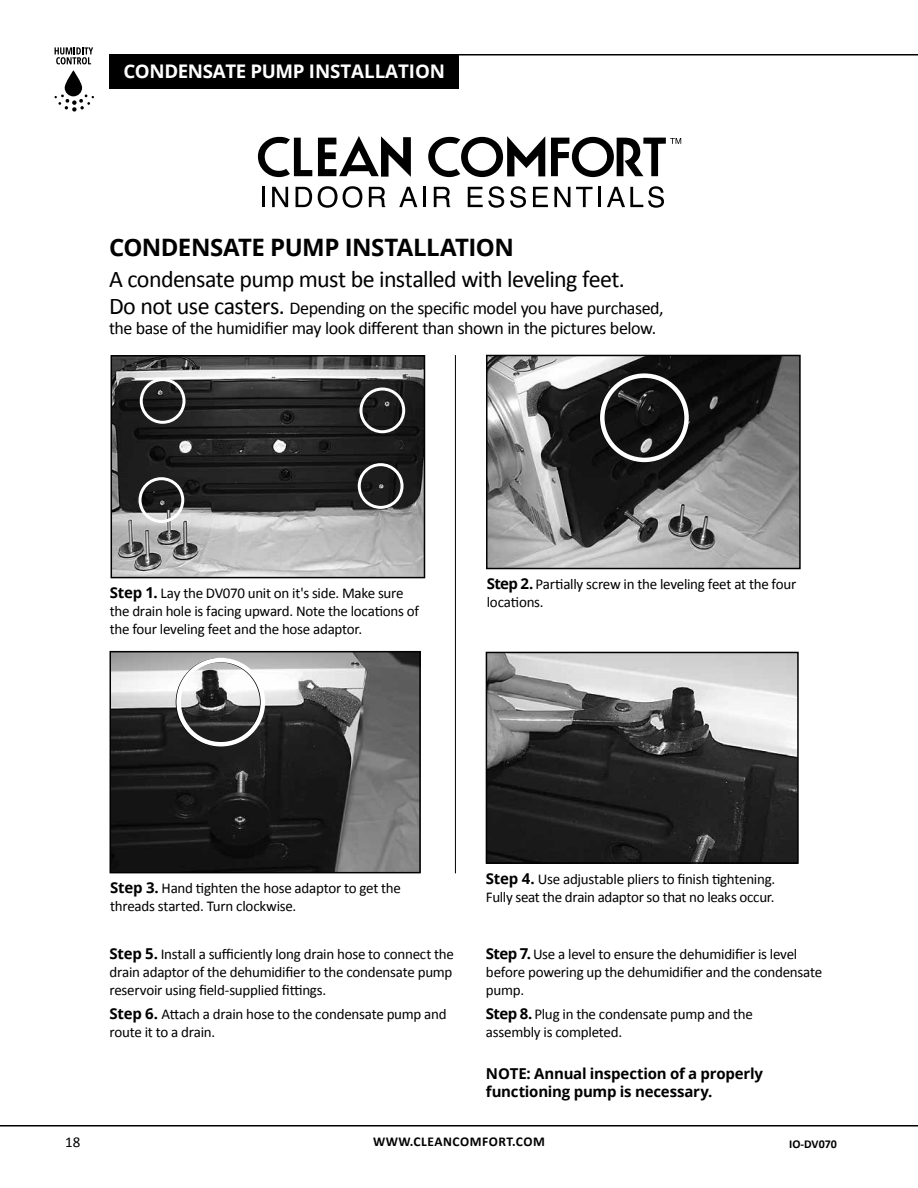
<style>
.page{position:relative;width:918px;height:1188px;background:#fff}
.page>*{position:absolute;margin:0;border:0;box-sizing:border-box;transform-origin:0 0}
.t1{font:24px "Calibri";letter-spacing:-.03em;color:#000}
.t2{font:700 24px "Open Sans";letter-spacing:-.025em;color:#000}
.t3{font:700 18.75px "Open Sans";letter-spacing:-.02em;color:#fff}
.t4{font:18px/19.5px "Calibri";letter-spacing:-.025em;color:#000}
.t5{font:15px/18px "Calibri";letter-spacing:-.02em;color:#000}
.t6{font:700 15px/18px "Open Sans";letter-spacing:-.015em;color:#000}
.t7{font:700 13.5px "Calibri";letter-spacing:.04em;color:#000}
.t8{font:700 12px "Calibri";color:#000}
.s1{font-size:24px}
.s2{font-family:"Open Sans";font-weight:700}
</style>
<div class="page">
<hr style="left:0;top:1125px;width:918px;height:1px;background:#000">
<svg style="left:55px;top:94px;width:39px;height:18px"></svg>
<svg style="left:65px;top:70px;width:17px;height:26px"></svg>
<svg style="left:55px;top:47px;width:38px;height:17px"></svg>
<hr style="left:110px;top:54px;width:808px;height:2px;background:#000">
<div style="left:110px;top:54px;width:349px;height:35px;background:#000"></div>
<img style="left:489px;top:655px;width:307px;height:206px">
<div style="left:486px;top:652px;width:313px;height:212px;border:2px solid #000"></div>
<img style="left:114px;top:358px;width:308px;height:217px">
<div style="left:111px;top:355px;width:314px;height:223px;border:2px solid #000"></div>
<svg style="left:258px;top:137px;width:54px;height:40px"></svg>
<svg style="left:318px;top:136px;width:93px;height:41px"></svg>
<svg style="left:428px;top:136px;width:117px;height:41px"></svg>
<hr style="left:262px;top:187px;width:3px;height:20px;background:#000">
<svg style="left:272px;top:187px;width:16px;height:20px"></svg>
<svg style="left:296px;top:187px;width:16px;height:20px"></svg>
<svg style="left:318px;top:186px;width:44px;height:22px"></svg>
<svg style="left:369px;top:187px;width:16px;height:20px"></svg>
<svg style="left:399px;top:187px;width:18px;height:20px"></svg>
<hr style="left:423px;top:187px;width:3px;height:20px;background:#000">
<svg style="left:434px;top:187px;width:16px;height:20px"></svg>
<svg style="left:468px;top:186px;width:36px;height:22px"></svg>
<svg style="left:510px;top:186px;width:16px;height:22px"></svg>
<svg style="left:533px;top:187px;width:15px;height:20px"></svg>
<svg style="left:554px;top:187px;width:16px;height:20px"></svg>
<svg style="left:576px;top:187px;width:17px;height:20px"></svg>
<hr style="left:599px;top:187px;width:2px;height:20px;background:#000">
<svg style="left:607px;top:186px;width:57px;height:22px"></svg>
<svg style="left:551px;top:137px;width:130px;height:40px"></svg>
<div style="left:140px;top:378px;width:46px;height:46px;border:3px solid #fff;border-radius:50%"></div>
<div style="left:359px;top:388px;width:46px;height:45px;border:3px solid #fff;border-radius:50%"></div>
<div style="left:358px;top:463px;width:46px;height:46px;border:3px solid #fff;border-radius:50%"></div>
<div style="left:139px;top:477px;width:45px;height:46px;border:3px solid #fff;border-radius:50%"></div>
<img style="left:489px;top:358px;width:309px;height:208px">
<div style="left:486px;top:355px;width:315px;height:214px;border:2px solid #000"></div>
<div style="left:600px;top:373px;width:89px;height:89px;border:4px solid #fff;border-radius:50%"></div>
<img style="left:113px;top:654px;width:305px;height:216px">
<div style="left:110px;top:651px;width:311px;height:222px;border:2px solid #000"></div>
<div style="left:176px;top:658px;width:89px;height:89px;border:4px solid #fff;border-radius:50%"></div>
<hr style="left:455px;top:355px;width:1px;height:518px;background:#000">
<p class="t3" style="left:123px;top:58px;width:323px">CONDENSATE PUMP INSTALLATION</p>
<h1 class="t2" style="left:109px;top:230px;width:406px">CONDENSATE PUMP INSTALLATION</h1>
<h1 class="t1" style="left:109px;top:264px;width:517px">A condensate pump must be installed with leveling feet.</h1>
<p class="t4" style="left:109px;top:299px;width:556px"><span class="s1">Do not use casters.</span> Depending on the specific model you have purchased, the base of the humidifier may look different than shown in the pictures below.</p>
<p class="t5" style="left:110px;top:584px;width:311px"><span class="s2">Step 1.</span> Lay the DV070 unit on it's side. Make sure the drain hole is facing upward. Note the locations of the four leveling feet and the hose adaptor.</p>
<p class="t5" style="left:487px;top:575px;width:311px"><span class="s2">Step 2.</span> Partially screw in the leveling feet at the four locations.</p>
<p class="t5" style="left:110px;top:879px;width:292px"><span class="s2">Step 3.</span> Hand tighten the hose adaptor to get the threads started. Turn clockwise.</p>
<p class="t5" style="left:486px;top:870px;width:291px"><span class="s2">Step 4.</span> Use adjustable pliers to finish tightening.<br>Fully seat the drain adaptor so that no leaks occur.</p>
<p class="t5" style="left:110px;top:945px;width:346px;text-align:justify"><span class="s2">Step 5.</span> Install a sufficiently long drain hose to connect the drain adaptor of the dehumidifier to the condensate pump reservoir using field-supplied fittings.</p>
<p class="t5" style="left:110px;top:1005px;width:339px"><span class="s2">Step 6.</span> Attach a drain hose to the condensate pump and route it to a drain.</p>
<p class="t5" style="left:486px;top:945px;width:338px"><span class="s2">Step 7.</span> Use a level to ensure the dehumidifier is level before powering up the dehumidifier and the condensate pump.</p>
<p class="t5" style="left:486px;top:1005px;width:268px"><span class="s2">Step 8.</span> Plug in the condensate pump and the assembly is completed.</p>
<p class="t6" style="left:486px;top:1064px;width:279px">NOTE: Annual inspection of a properly functioning pump is necessary.</p>
<p class="t5" style="left:65px;top:1133px;width:17px">18</p>
<p class="t7" style="left:373px;top:1133px;width:173px">WWW.CLEANCOMFORT.COM</p>
<p class="t8" style="left:789px;top:1136px;width:49px">IO-DV070</p>
</div>
